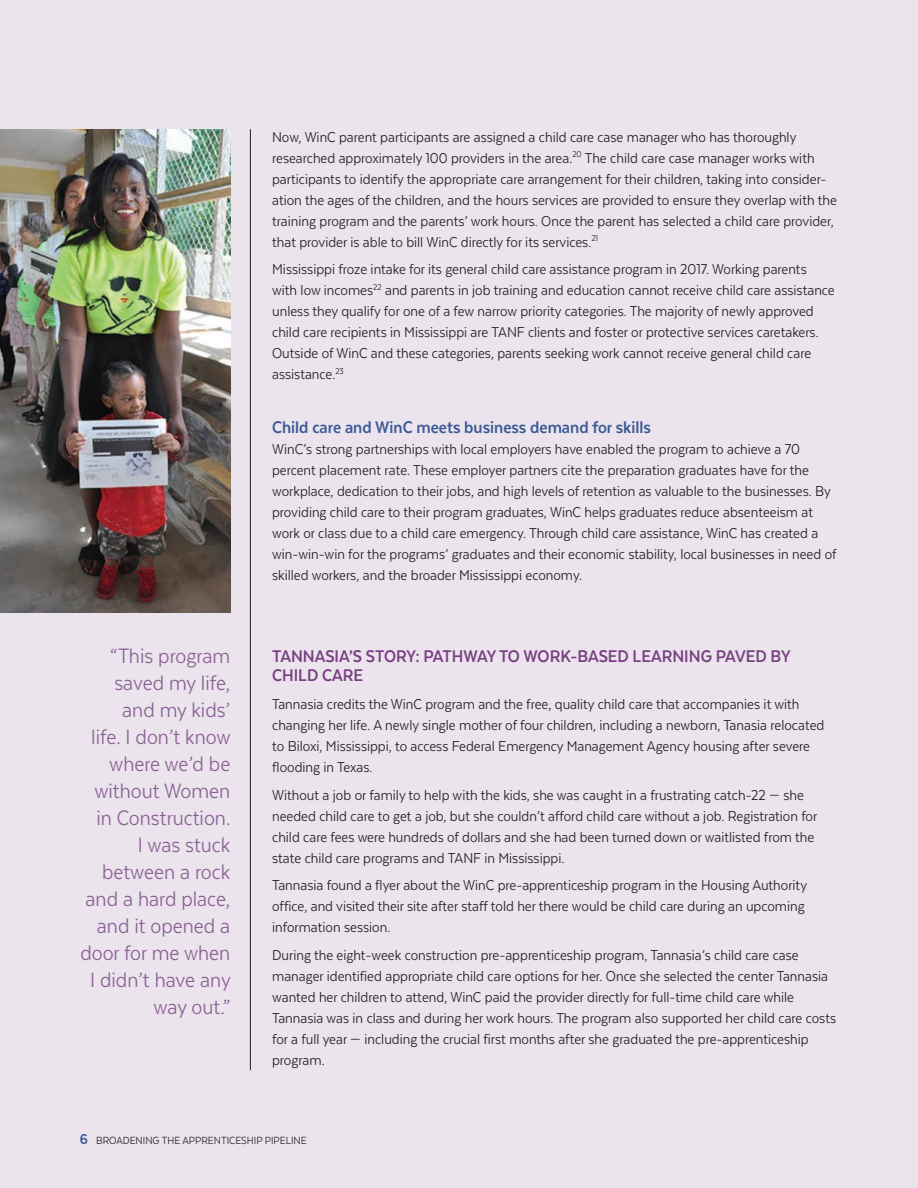
<style>
.page{position:relative;width:918px;height:1188px;background:#ebe4ed}
.page>*{position:absolute;margin:0;border:0;box-sizing:border-box;transform-origin:0 0}
.pullquote{font:24px/27px "Texta Narrow";color:#8b6094;text-align:right}
.heading3{font:700 19.5px/19.5px "Texta Narrow";color:#784081}
.heading3-2{font:700 19.5px "Texta Narrow";color:#3b5997}
.case_study_text{font:16.5px/21px "Texta Narrow";color:#231f20}
.t1{font:12px "Texta Narrow";color:#231f20}
.s1{font-weight:700;font-size:16.5px;color:#3b5997}
</style>
<div class="page">
<hr style="left:917px;top:581px;width:1px;height:89px;background:#3b5997">
<hr style="left:250px;top:129px;width:1px;height:941px;background:#231f20">
<img style="left:0;top:129px;width:230px;height:484px">
<p class="case_study_text" style="left:272px;top:126px;width:566px">Now, WinC parent participants are assigned a child care case manager who has thoroughly researched approximately 100 providers in the area.<sup>20</sup> The child care case manager works with participants to identify the appropriate care arrangement for their children, taking into consider&shy;ation the ages of the children, and the hours services are provided to ensure they overlap with the training program and the parents’ work hours. Once the parent has selected a child care provider, that provider is able to bill WinC directly for its services.<sup>21</sup></p>
<p class="case_study_text" style="left:272px;top:259px;width:564px">Mississippi froze intake for its general child care assistance program in 2017. Working parents with low incomes<sup>22</sup> and parents in job training and education cannot receive child care assistance unless they qualify for one of a few narrow priority categories. The majority of newly approved child care recipients in Mississippi are TANF clients and foster or protective services caretakers.<br>Outside of WinC and these categories, parents seeking work cannot receive general child care assistance.<sup>23</sup></p>
<p class="pullquote" style="left:80px;top:642px;width:152px">“This program saved my life, and my kids’<br>life. I don’t know where we’d be without Women in Construction.<br>I was stuck between a rock and a hard place, and it opened a door for me when<br>I didn’t have any way out.”</p>
<p class="heading3-2" style="left:272px;top:417px;width:380px">Child care and WinC meets business demand for skills</p>
<p class="case_study_text" style="left:272px;top:438px;width:566px">WinC’s strong partnerships with local employers have enabled the program to achieve a 70 percent placement rate. These employer partners cite the preparation graduates have for the workplace, dedication to their jobs, and high levels of retention as valuable to the businesses. By providing child care to their program graduates, WinC helps graduates reduce absenteeism at work or class due to a child care emergency. Through child care assistance, WinC has created a win-win-win for the programs’ graduates and their economic stability, local businesses in need of skilled workers, and the broader Mississippi economy.</p>
<p class="heading3" style="left:272px;top:646px;width:520px">TANNASIA’S STORY: PATHWAY TO WORK-BASED LEARNING PAVED BY<br>CHILD CARE</p>
<p class="case_study_text" style="left:272px;top:693px;width:554px">Tannasia credits the WinC program and the free, quality child care that accompanies it with changing her life. A newly single mother of four children, including a newborn, Tanasia relocated to Biloxi, Mississippi, to access Federal Emergency Management Agency housing after severe flooding in Texas.</p>
<p class="case_study_text" style="left:272px;top:784px;width:547px">Without a job or family to help with the kids, she was caught in a frustrating catch-22 — she needed child care to get a job, but she couldn’t afford child care without a job. Registration for child care fees were hundreds of dollars and she had been turned down or waitlisted from the state child care programs and TANF in Mississippi.</p>
<p class="case_study_text" style="left:272px;top:875px;width:536px">Tannasia found a flyer about the WinC pre-apprenticeship program in the Housing Authority office, and visited their site after staff told her there would be child care during an upcoming information session.</p>
<p class="case_study_text" style="left:272px;top:944px;width:566px">During the eight-week construction pre-apprenticeship program, Tannasia’s child care case manager identified appropriate child care options for her. Once she selected the center Tannasia wanted her children to attend, WinC paid the provider directly for full-time child care while Tannasia was in class and during her work hours. The program also supported her child care costs for a full year — including the crucial first months after she graduated the pre-apprenticeship program.</p>
<p class="t1" style="left:80px;top:1134px;width:228px"><span class="s1">6</span> BROADENING THE APPRENTICESHIP PIPELINE</p>
</div>
